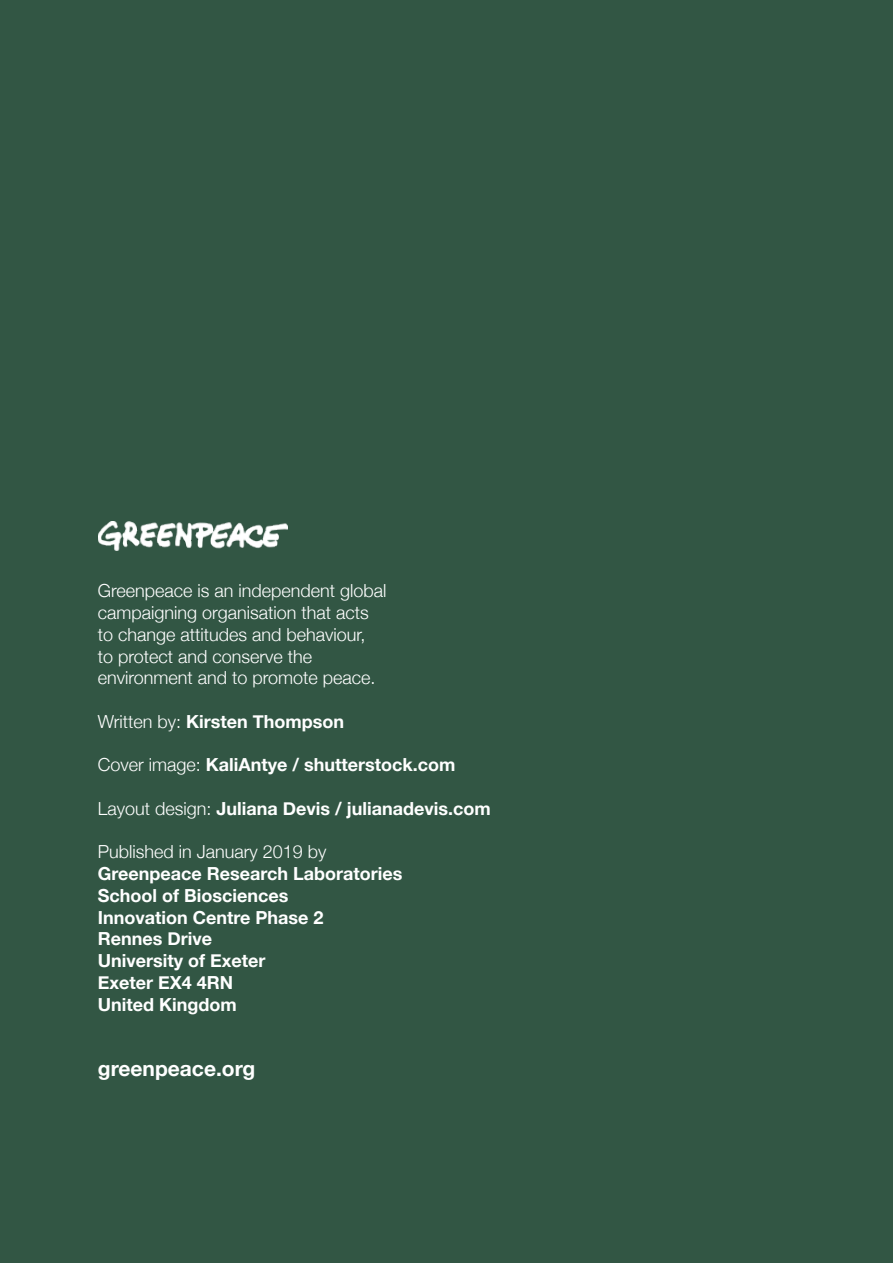
<style>
.page{position:relative;width:893px;height:1263px;background:#325644}
.page>*{position:absolute;margin:0;border:0;box-sizing:border-box;transform-origin:0 0}
.t1{font:700 21px "Helvetica Neue";color:#fff}
.t2{font:700 18px/21.8px "Helvetica Neue";color:#fff}
.t3{font:300 18px/21.8px "Helvetica Neue";color:#fff}
.s1{font-weight:300}
</style>
<div class="page">
<img style="left:99px;top:521px;width:188px;height:29px">
<p class="t3" style="left:98px;top:580px;width:290px">Greenpeace is an independent global campaigning organisation that acts to change attitudes and behaviour,<br>to protect and conserve the environment and to promote peace.</p>
<p class="t2" style="left:98px;top:711px;width:248px"><span class="s1">Written by:</span> Kirsten Thompson</p>
<p class="t2" style="left:98px;top:754px;width:359px"><span class="s1">Cover image:</span> KaliAntye / shutterstock.com</p>
<p class="t2" style="left:98px;top:798px;width:394px"><span class="s1">Layout design:</span> Juliana Devis / julianadevis.com</p>
<p class="t3" style="left:98px;top:841px;width:230px">Published in January 2019 by</p>
<p class="t2" style="left:98px;top:863px;width:306px">Greenpeace Research Laboratories<br>School of Biosciences<br>Innovation Centre Phase 2<br>Rennes Drive<br>University of Exeter<br>Exeter EX4 4RN<br>United Kingdom</p>
<p class="t1" style="left:98px;top:1052px;width:159px">greenpeace.org</p>
</div>
